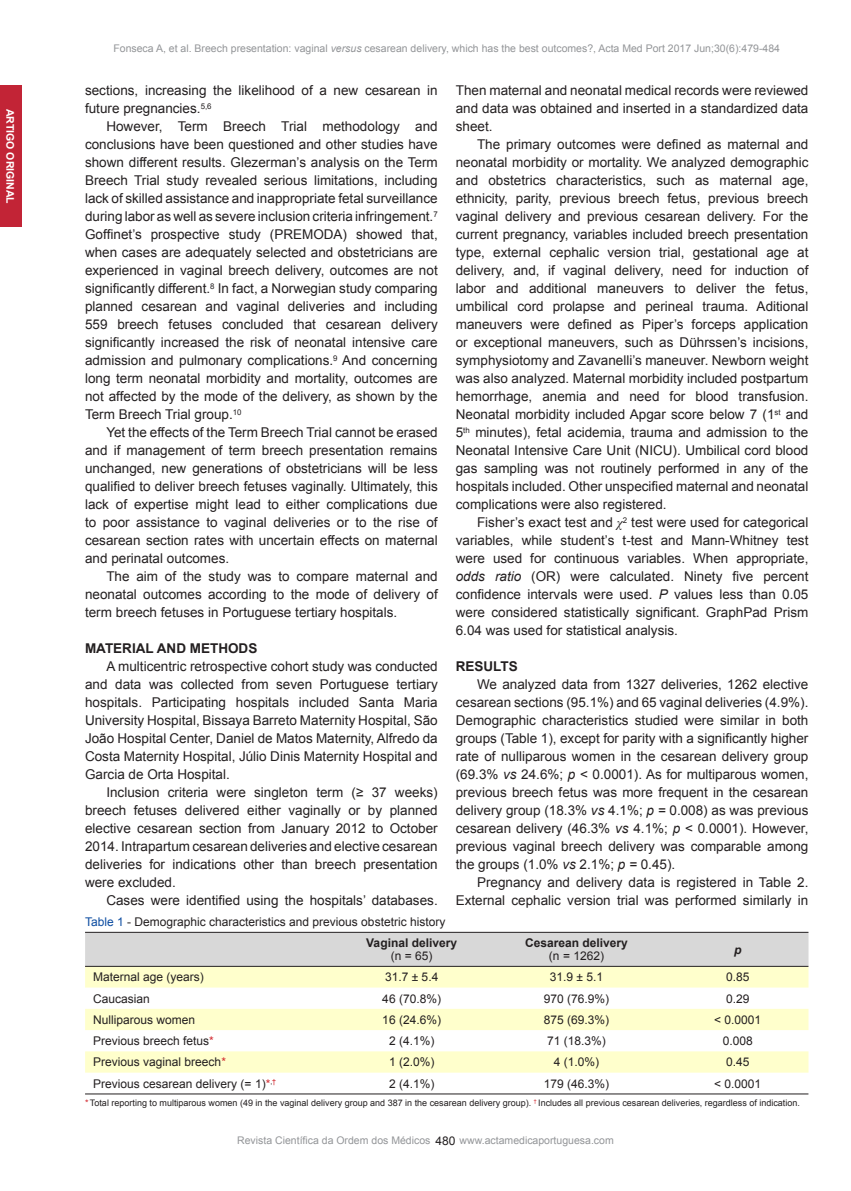
<style>
.page{position:relative;width:851px;height:1191px;background:#fff}
.page>*{position:absolute;margin:0;border:0;box-sizing:border-box;transform-origin:0 0}
.Normal_wrd_4{font:13.5px/18px "Arial";color:#231f20;text-align:justify}
.Normal_wrd_4-2{font:700 13.5px "Arial";color:#231f20}
.Normal_wrd_4-3{font:12px "Arial";color:#231f20}
.Normal_wrd_4-4{font:700 12px "Arial";color:#231f20}
.Normal_wrd_4-5{font:italic 700 12px "Arial";color:#231f20}
.SUBTITULO{font:10.5px "Arial";color:#939598}
.t1{font:700 10.5px "Arial";color:#fff}
.Normal_wrd_4-6{font:9px "Arial";color:#231f20}
.s1{font-style:italic}
.s2{font-family:"Times New Roman";font-style:italic}
.s3{color:#0d4da1}
.s4{color:#d1232a}
</style>
<div class="page">
<div style="left:0;top:85px;width:22px;height:142px;background:#c22436"></div>
<div style="left:85px;top:933px;width:723px;height:33px;background:#d8d8d8"></div>
<svg style="left:85px;top:967px;width:723px;height:105px;fill:#ffc"></svg>
<hr style="left:85px;top:932px;width:723px;height:1px;background:#231f20">
<hr style="left:85px;top:966px;width:723px;height:1px;background:#231f20">
<hr style="left:85px;top:1093px;width:723px;height:1px;background:#231f20">
<p class="t1" style="left:18px;top:109px;width:97px;rotate:90deg">ARTIGO ORIGINAL</p>
<p class="SUBTITULO" style="left:113px;top:41px;width:668px">Fonseca A, et al. Breech presentation: vaginal <span class="s1">versus</span> cesarean delivery, which has the best outcomes?, Acta Med Port 2017 Jun;30(6):479-484</p>
<p class="Normal_wrd_4" style="left:85px;top:81px;width:354px">sections, increasing the likelihood of a new cesarean in future pregnancies.<sup>5,6</sup></p>
<p class="Normal_wrd_4" style="left:85px;top:117px;width:354px;text-indent:21px">However, Term Breech Trial methodology and conclusions have been questioned and other studies have shown different results. Glezerman’s analysis on the Term Breech Trial study revealed serious limitations, including lack of skilled assistance and inappropriate fetal surveillance during labor as well as severe inclusion criteria infringement.<sup>7<br></sup>Goffinet’s prospective study (PREMODA) showed that, when cases are adequately selected and obstetricians are experienced in vaginal breech delivery, outcomes are not significantly different.<sup>8</sup> In fact, a Norwegian study comparing planned cesarean and vaginal deliveries and including 559 breech fetuses concluded that cesarean delivery significantly increased the risk of neonatal intensive care admission and pulmonary complications.<sup>9</sup> And concerning long term neonatal morbidity and mortality, outcomes are not affected by the mode of the delivery, as shown by the Term Breech Trial group.<sup>10</sup></p>
<p class="Normal_wrd_4" style="left:85px;top:423px;width:354px;text-indent:21px">Yet the effects of the Term Breech Trial cannot be erased and if management of term breech presentation remains unchanged, new generations of obstetricians will be less qualified to deliver breech fetuses vaginally. Ultimately, this lack of expertise might lead to either complications due to poor assistance to vaginal deliveries or to the rise of cesarean section rates with uncertain effects on maternal and perinatal outcomes.</p>
<p class="Normal_wrd_4" style="left:85px;top:567px;width:354px;text-indent:21px">The aim of the study was to compare maternal and neonatal outcomes according to the mode of delivery of term breech fetuses in Portuguese tertiary hospitals.</p>
<p class="Normal_wrd_4-2" style="left:85px;top:639px;width:174px">MATERIAL AND METHODS</p>
<p class="Normal_wrd_4" style="left:85px;top:657px;width:354px;text-indent:21px">A multicentric retrospective cohort study was conducted and data was collected from seven Portuguese tertiary hospitals. Participating hospitals included Santa Maria University Hospital, Bissaya Barreto Maternity Hospital, São João Hospital Center, Daniel de Matos Maternity, Alfredo da Costa Maternity Hospital, Júlio Dinis Maternity Hospital and Garcia de Orta Hospital.</p>
<p class="Normal_wrd_4" style="left:85px;top:783px;width:354px;text-indent:21px">Inclusion criteria were singleton term (≥ 37 weeks) breech fetuses delivered either vaginally or by planned elective cesarean section from January 2012 to October 2014. Intrapartum cesarean deliveries and elective cesarean deliveries for indications other than breech presentation were excluded.</p>
<p class="Normal_wrd_4" style="left:106px;top:891px;width:333px">Cases were identified using the hospitals’ databases.</p>
<p class="Normal_wrd_4" style="left:456px;top:81px;width:354px">Then maternal and neonatal medical records were reviewed and data was obtained and inserted in a standardized data sheet.</p>
<p class="Normal_wrd_4" style="left:456px;top:135px;width:354px;text-indent:21px">The primary outcomes were defined as maternal and neonatal morbidity or mortality. We analyzed demographic and obstetrics characteristics, such as maternal age, ethnicity, parity, previous breech fetus, previous breech vaginal delivery and previous cesarean delivery. For the current pregnancy, variables included breech presentation type, external cephalic version trial, gestational age at delivery, and, if vaginal delivery, need for induction of labor and additional maneuvers to deliver the fetus, umbilical cord prolapse and perineal trauma. Aditional maneuvers were defined as Piper’s forceps application or exceptional maneuvers, such as Dührssen’s incisions, symphysiotomy and Zavanelli’s maneuver. Newborn weight was also analyzed. Maternal morbidity included postpartum hemorrhage, anemia and need for blood transfusion.<br>Neonatal morbidity included Apgar score below 7 (1<sup>st</sup> and 5<sup>th</sup> minutes), fetal acidemia, trauma and admission to the Neonatal Intensive Care Unit (NICU). Umbilical cord blood gas sampling was not routinely performed in any of the hospitals included. Other unspecified maternal and neonatal complications were also registered.</p>
<p class="Normal_wrd_4" style="left:456px;top:513px;width:354px;text-indent:21px">Fisher’s exact test and <span class="s2">χ</span><sup>2</sup> test were used for categorical variables, while student’s t-test and Mann-Whitney test were used for continuous variables. When appropriate, <span class="s1">odds ratio</span> (OR) were calculated. Ninety five percent confidence intervals were used. <span class="s1">P</span> values less than 0.05 were considered statistically significant. GraphPad Prism 6.04 was used for statistical analysis.</p>
<p class="Normal_wrd_4-2" style="left:456px;top:657px;width:64px">RESULTS</p>
<p class="Normal_wrd_4" style="left:456px;top:675px;width:354px;text-indent:21px">We analyzed data from 1327 deliveries, 1262 elective cesarean sections (95.1%) and 65 vaginal deliveries (4.9%).<br>Demographic characteristics studied were similar in both groups (Table 1), except for parity with a significantly higher rate of nulliparous women in the cesarean delivery group (69.3% <span class="s1">vs</span> 24.6%; <span class="s1">p</span> &lt; 0.0001). As for multiparous women, previous breech fetus was more frequent in the cesarean delivery group (18.3% <span class="s1">vs</span> 4.1%; <span class="s1">p =</span> 0.008) as was previous cesarean delivery (46.3% <span class="s1">vs</span> 4.1%; <span class="s1">p</span> &lt; 0.0001). However, previous vaginal breech delivery was comparable among the groups (1.0% <span class="s1">vs</span> 2.1%; <span class="s1">p =</span> 0.45).</p>
<p class="Normal_wrd_4" style="left:456px;top:873px;width:354px;text-align:right">Pregnancy and delivery data is registered in Table 2.<br>External cephalic version trial was performed similarly in</p>
<p class="Normal_wrd_4-3" style="left:85px;top:913px;width:362px"><span class="s3">Table 1</span> - Demographic characteristics and previous obstetric history</p>
<p class="Normal_wrd_4-4" style="left:366px;top:934px;width:92px">Vaginal delivery</p>
<p class="Normal_wrd_4-3" style="left:391px;top:948px;width:43px">(n = 65)</p>
<p class="Normal_wrd_4-4" style="left:525px;top:934px;width:104px">Cesarean delivery</p>
<p class="Normal_wrd_4-3" style="left:549px;top:948px;width:57px">(n = 1262)</p>
<p class="Normal_wrd_4-5" style="left:734px;top:941px;width:9px">p</p>
<p class="Normal_wrd_4-3" style="left:93px;top:968px;width:112px">Maternal age (years)</p>
<p class="Normal_wrd_4-3" style="left:385px;top:968px;width:55px">31.7 ± 5.4</p>
<p class="Normal_wrd_4-3" style="left:550px;top:968px;width:55px">31.9 ± 5.1</p>
<p class="Normal_wrd_4-3" style="left:726px;top:968px;width:25px">0.85</p>
<p class="Normal_wrd_4-3" style="left:93px;top:990px;width:58px">Caucasian</p>
<p class="Normal_wrd_4-3" style="left:382px;top:990px;width:60px">46 (70.8%)</p>
<p class="Normal_wrd_4-3" style="left:544px;top:990px;width:67px">970 (76.9%)</p>
<p class="Normal_wrd_4-3" style="left:726px;top:990px;width:25px">0.29</p>
<p class="Normal_wrd_4-3" style="left:93px;top:1011px;width:104px">Nulliparous women</p>
<p class="Normal_wrd_4-3" style="left:382px;top:1011px;width:60px">16 (24.6%)</p>
<p class="Normal_wrd_4-3" style="left:544px;top:1011px;width:67px">875 (69.3%)</p>
<p class="Normal_wrd_4-3" style="left:714px;top:1011px;width:49px">&lt; 0.0001</p>
<p class="Normal_wrd_4-3" style="left:93px;top:1032px;width:122px">Previous breech fetus<span class="s4">*</span></p>
<p class="Normal_wrd_4-3" style="left:389px;top:1032px;width:47px">2 (4.1%)</p>
<p class="Normal_wrd_4-3" style="left:547px;top:1032px;width:60px">71 (18.3%)</p>
<p class="Normal_wrd_4-3" style="left:722px;top:1032px;width:32px">0.008</p>
<p class="Normal_wrd_4-3" style="left:93px;top:1054px;width:134px">Previous vaginal breech<span class="s4">*</span></p>
<p class="Normal_wrd_4-3" style="left:389px;top:1054px;width:47px">1 (2.0%)</p>
<p class="Normal_wrd_4-3" style="left:554px;top:1054px;width:47px">4 (1.0%)</p>
<p class="Normal_wrd_4-3" style="left:726px;top:1054px;width:25px">0.45</p>
<p class="Normal_wrd_4-3" style="left:93px;top:1075px;width:184px">Previous cesarean delivery (= 1)<span class="s4">*</span><sup>,</sup><sup>†</sup></p>
<p class="Normal_wrd_4-3" style="left:389px;top:1075px;width:47px">2 (4.1%)</p>
<p class="Normal_wrd_4-3" style="left:544px;top:1075px;width:67px">179 (46.3%)</p>
<p class="Normal_wrd_4-3" style="left:714px;top:1075px;width:49px">&lt; 0.0001</p>
<p class="Normal_wrd_4-6" style="left:85px;top:1096px;width:716px"><span class="s4">*</span>Total reporting to multiparous women (49 in the vaginal delivery group and 387 in the cesarean delivery group). <sup>†</sup> Includes all previous cesarean deliveries, regardless of indication.</p>
<p class="Normal_wrd_4-3" style="left:435px;top:1132px;width:22px">480</p>
<p class="SUBTITULO" style="left:237px;top:1133px;width:195px">Revista Científica da Ordem dos Médicos</p>
<p class="SUBTITULO" style="left:459px;top:1133px;width:156px">www.actamedicaportuguesa.com</p>
</div>
